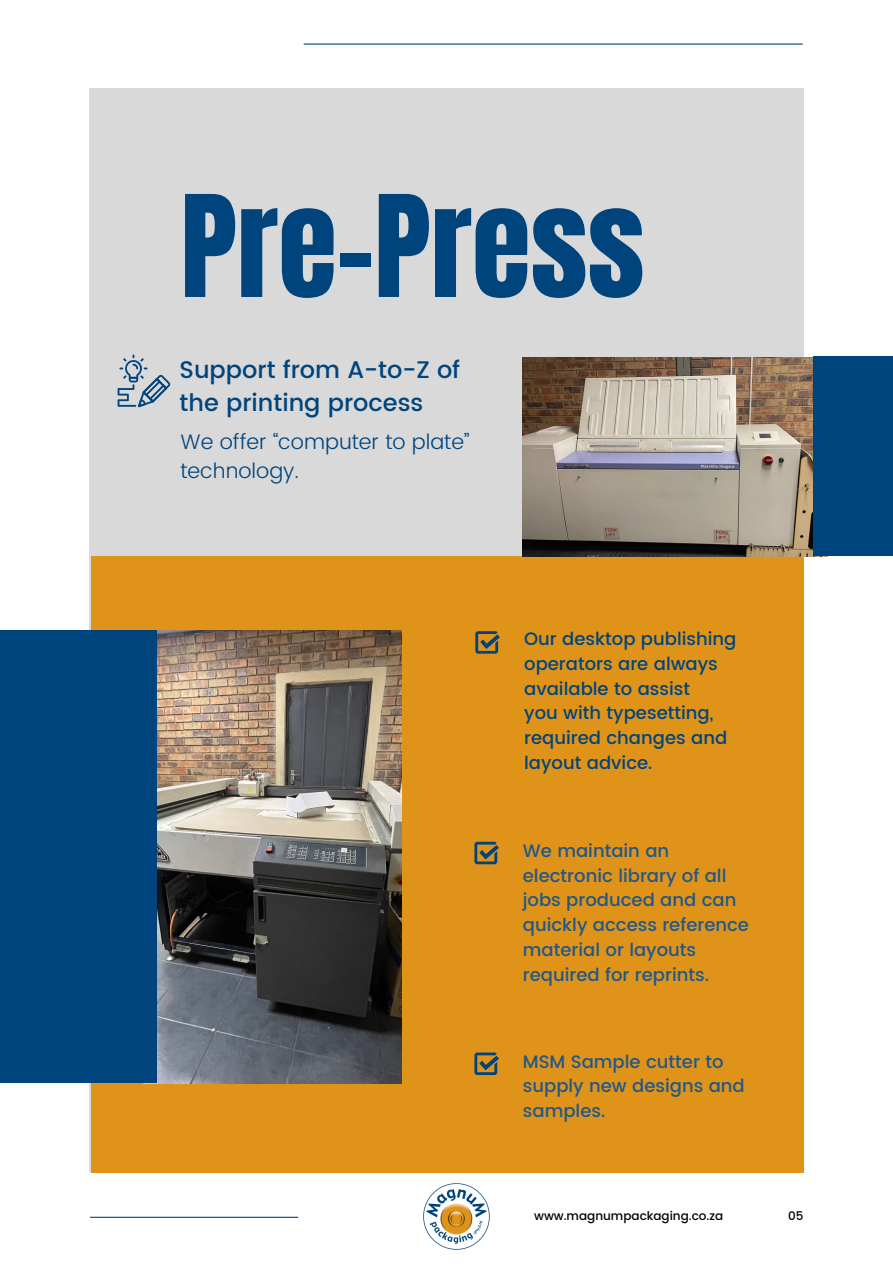
<style>
.page{position:relative;width:893px;height:1264px;background:#fff}
.page>*{position:absolute;margin:0;border:0;box-sizing:border-box;transform-origin:0 0}
.t1{font:119.85px "Anton";color:#00447d}
.t2{font:500 24px/32.5px "Poppins";color:#00447d}
.t3{font:300 21px/29px "Poppins";color:#00447d}
.t4{font:500 18px/24.8px "Poppins";color:#20578b}
.t5{font:500 18px/24.8px "Poppins";color:#00447d}
.t6{font:500 12px "Poppins";color:#000}
</style>
<div class="page">
<div style="left:89px;top:88px;width:714px;height:1083px;background:#d9d9d9"></div>
<div style="left:91px;top:556px;width:712px;height:616px;background:#df9419"></div>
<svg style="left:475px;top:631px;width:25px;height:22px"></svg>
<svg style="left:474px;top:841px;width:25px;height:23px"></svg>
<svg style="left:474px;top:1052px;width:25px;height:23px"></svg>
<img style="left:144px;top:630px;width:257px;height:453px">
<img style="left:523px;top:358px;width:304px;height:199px">
<hr style="left:90px;top:1216px;width:208px;height:1px;background:#00447d">
<div style="left:0;top:630px;width:157px;height:452px;background:#00447d"></div>
<div style="left:813px;top:356px;width:79px;height:200px;background:#00447d"></div>
<hr style="left:304px;top:43px;width:498px;height:2px;background:#00447d">
<svg style="left:118px;top:354px;width:52px;height:53px"></svg>
<img style="left:423px;top:1183px;width:67px;height:67px">
<p class="t1" style="left:180px;top:160px;width:465px">Pre-Press</p>
<p class="t2" style="left:179px;top:353px;width:282px">Support from A-to-Z of the printing process</p>
<p class="t3" style="left:180px;top:427px;width:290px">We offer “computer to plate” technology.</p>
<p class="t5" style="left:524px;top:626px;width:214px">Our desktop publishing operators are always available to assist</p>
<p class="t5" style="left:524px;top:700px;width:204px">you with typesetting, required changes and layout advice.</p>
<p class="t4" style="left:523px;top:838px;width:228px">We maintain an electronic library of all jobs produced and can quickly access reference material or layouts required for reprints.</p>
<p class="t4" style="left:523px;top:1048px;width:223px">MSM Sample cutter to supply new designs and samples.</p>
<p class="t6" style="left:534px;top:1208px;width:190px">www.magnumpackaging.co.za</p>
<p class="t6" style="left:788px;top:1208px;width:17px">05</p>
</div>
